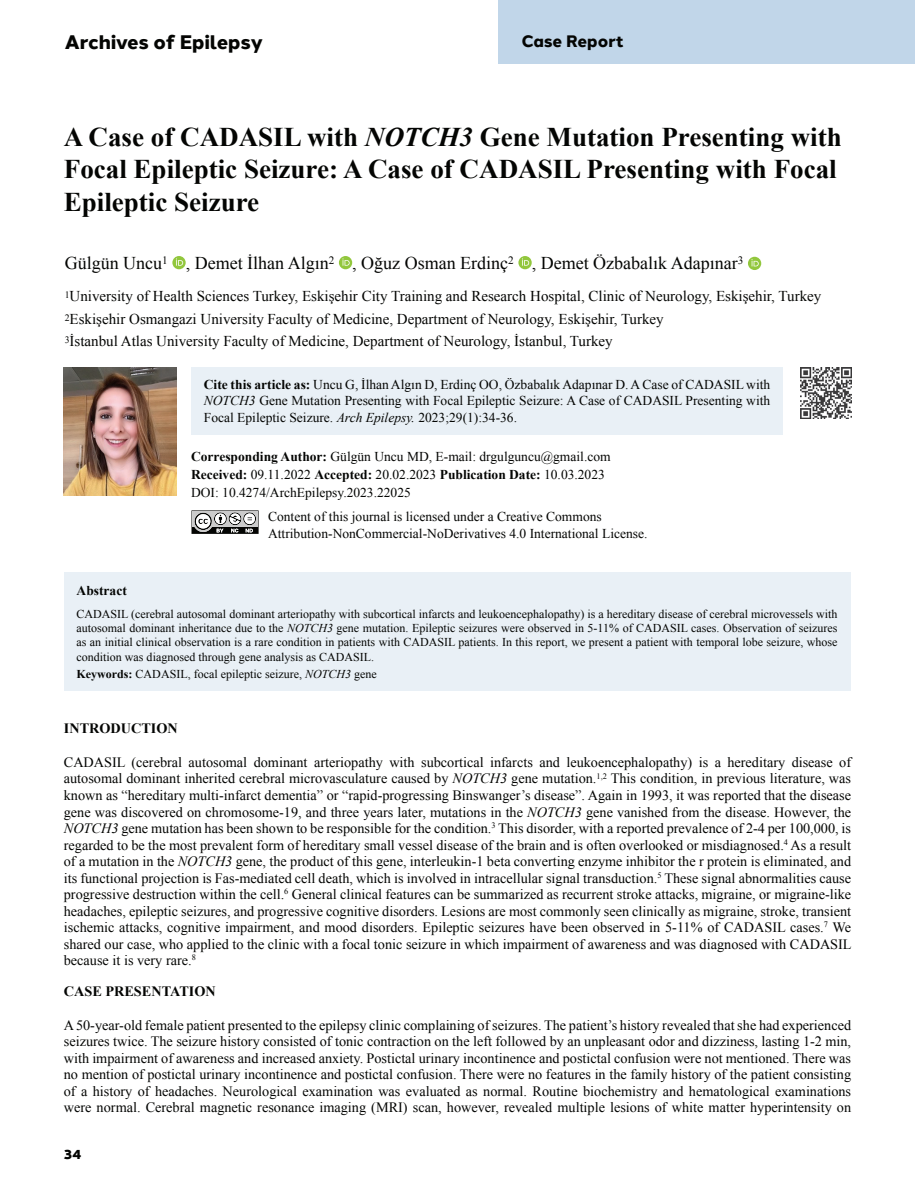
<style>
.page{position:relative;width:915px;height:1191px;background:#fff}
.page>*{position:absolute;margin:0;border:0;box-sizing:border-box;transform-origin:0 0}
.t1{font:700 27px/32.4px "Times New Roman";color:#040503}
.t2{font:800 19.5px "Halcom";color:#040503}
.t3{font:18px "Times New Roman";color:#040503}
.t4{font:800 16.5px "Halcom";color:#040503}
.t5{font:15px/22.2px "Times New Roman";color:#040503}
.t6{font:14.25px/16.5px "Times New Roman";color:#040503;text-align:justify}
.t7{font:700 14.25px "Times New Roman";color:#040503}
.t8{font:13.5px/16.2px "Times New Roman";color:#040503}
.t9{font:700 13.5px "Times New Roman";color:#040503}
.t10{font:800 13.5px "Halcom";color:#040503}
.t11{font:12px/14.4px "Times New Roman";color:#040503;text-align:justify}
.s1{font-style:italic}
.s2{font-weight:700}
</style>
<div class="page">
<div style="left:497px;top:0;width:416px;height:64px;background:#c1d6e9"></div>
<svg style="left:172px;top:256px;width:14px;height:13px"></svg>
<svg style="left:176px;top:258px;width:7px;height:8px"></svg>
<svg style="left:339px;top:256px;width:13px;height:13px"></svg>
<svg style="left:342px;top:258px;width:7px;height:8px"></svg>
<svg style="left:518px;top:256px;width:13px;height:13px"></svg>
<svg style="left:522px;top:258px;width:7px;height:8px"></svg>
<svg style="left:747px;top:257px;width:14px;height:13px"></svg>
<svg style="left:751px;top:259px;width:7px;height:7px"></svg>
<div style="left:64px;top:573px;width:786px;height:118px;background:#e9f0f6"></div>
<div style="left:191px;top:367px;width:591px;height:67px;background:#e9f0f6"></div>
<svg style="left:191px;top:510px;width:67px;height:24px"></svg>
<img style="left:64px;top:367px;width:112px;height:128px">
<img style="left:800px;top:367px;width:50px;height:51px">
<h2 class="t2" style="left:65px;top:26px;width:199px">Archives of Epilepsy</h2>
<p class="t4" style="left:521px;top:28px;width:104px">Case Report</p>
<h1 class="t1" style="left:64px;top:120px;width:779px">A Case of CADASIL with <span class="s1">NOTCH3</span> Gene Mutation Presenting with<br>Focal Epileptic Seizure: A Case of CADASIL Presenting with Focal<br>Epileptic Seizure</h1>
<p class="t3" style="left:65px;top:251px;width:680px">Gülgün Uncu<sup>1</sup> , Demet İlhan Algın<sup>2</sup> , Oğuz Osman Erdinç<sup>2</sup> , Demet Özbabalık Adapınar<sup>3</sup></p>
<p class="t5" style="left:65px;top:285px;width:758px"><sup>1</sup>University of Health Sciences Turkey, Eskişehir City Training and Research Hospital, Clinic of Neurology, Eskişehir, Turkey<br><sup>2</sup>Eskişehir Osmangazi University Faculty of Medicine, Department of Neurology, Eskişehir, Turkey<br><sup>3</sup>İstanbul Atlas University Faculty of Medicine, Department of Neurology, İstanbul, Turkey</p>
<p class="t8" style="left:204px;top:376px;width:567px;text-align:justify"><span class="s2">Cite this article as:</span> Uncu G, İlhan Algın D, Erdinç OO, Özbabalık Adapınar D. A Case of CADASIL with <span class="s1">NOTCH3</span> Gene Mutation Presenting with Focal Epileptic Seizure: A Case of CADASIL Presenting with Focal Epileptic Seizure. <span class="s1">Arch Epilepsy.</span> 2023;29(1):34-36.</p>
<p class="t8" style="left:191px;top:447px;width:421px;line-height:18.3px"><span class="s2">Corresponding Author:</span> Gülgün Uncu MD, E-mail: drgulguncu@gmail.com<br><span class="s2">Received:</span> 09.11.2022 <span class="s2">Accepted:</span> 20.02.2023 <span class="s2">Publication Date:</span> 10.03.2023<br>DOI: 10.4274/ArchEpilepsy.2023.22025</p>
<p class="t8" style="left:268px;top:508px;width:381px">Content of this journal is licensed under a Creative Commons<br>Attribution-NonCommercial-NoDerivatives 4.0 International License.</p>
<p class="t9" style="left:77px;top:581px;width:52px">Abstract</p>
<p class="t11" style="left:77px;top:606px;width:762px">CADASIL (cerebral autosomal dominant arteriopathy with subcortical infarcts and leukoencephalopathy) is a hereditary disease of cerebral microvessels with autosomal dominant inheritance due to the <span class="s1">NOTCH3</span> gene mutation. Epileptic seizures were observed in 5-11% of CADASIL cases. Observation of seizures as an initial clinical observation is a rare condition in patients with CADASIL patients. In this report, we present a patient with temporal lobe seizure, whose condition was diagnosed through gene analysis as CADASIL.</p>
<p class="t11" style="left:77px;top:667px;width:301px"><span class="s2">Keywords:</span> CADASIL, focal epileptic seizure, <span class="s1">NOTCH3</span> gene</p>
<p class="t7" style="left:64px;top:719px;width:115px">INTRODUCTION</p>
<p class="t6" style="left:64px;top:753px;width:789px">CADASIL (cerebral autosomal dominant arteriopathy with subcortical infarcts and leukoencephalopathy) is a hereditary disease of autosomal dominant inherited cerebral microvasculature caused by <span class="s1">NOTCH3</span> gene mutation.<sup>1,2</sup> This condition, in previous literature, was known as “hereditary multi-infarct dementia” or “rapid-progressing Binswanger’s disease”. Again in 1993, it was reported that the disease gene was discovered on chromosome-19, and three years later, mutations in the <span class="s1">NOTCH3</span> gene vanished from the disease. However, the <span class="s1">NOTCH3</span> gene mutation has been shown to be responsible for the condition.<sup>3</sup> This disorder, with a reported prevalence of 2-4 per 100,000, is regarded to be the most prevalent form of hereditary small vessel disease of the brain and is often overlooked or misdiagnosed.<sup>4</sup> As a result of a mutation in the <span class="s1">NOTCH3</span> gene, the product of this gene, interleukin-1 beta converting enzyme inhibitor the r protein is eliminated, and its functional projection is Fas-mediated cell death, which is involved in intracellular signal transduction.<sup>5</sup> These signal abnormalities cause progressive destruction within the cell.<sup>6</sup> General clinical features can be summarized as recurrent stroke attacks, migraine, or migraine-like headaches, epileptic seizures, and progressive cognitive disorders. Lesions are most commonly seen clinically as migraine, stroke, transient ischemic attacks, cognitive impairment, and mood disorders. Epileptic seizures have been observed in 5-11% of CADASIL cases.<sup>7</sup> We shared our case, who applied to the clinic with a focal tonic seizure in which impairment of awareness and was diagnosed with CADASIL because it is very rare.<sup>8</sup></p>
<p class="t7" style="left:64px;top:981px;width:153px">CASE PRESENTATION</p>
<p class="t6" style="left:64px;top:1016px;width:788px">A 50-year-old female patient presented to the epilepsy clinic complaining of seizures. The patient’s history revealed that she had experienced seizures twice. The seizure history consisted of tonic contraction on the left followed by an unpleasant odor and dizziness, lasting 1-2 min, with impairment of awareness and increased anxiety. Postictal urinary incontinence and postictal confusion were not mentioned. There was no mention of postictal urinary incontinence and postictal confusion. There were no features in the family history of the patient consisting of a history of headaches. Neurological examination was evaluated as normal. Routine biochemistry and hematological examinations were normal. Cerebral magnetic resonance imaging (MRI) scan, however, revealed multiple lesions of white matter hyperintensity on</p>
<p class="t10" style="left:64px;top:1143px;width:19px">34</p>
</div>
